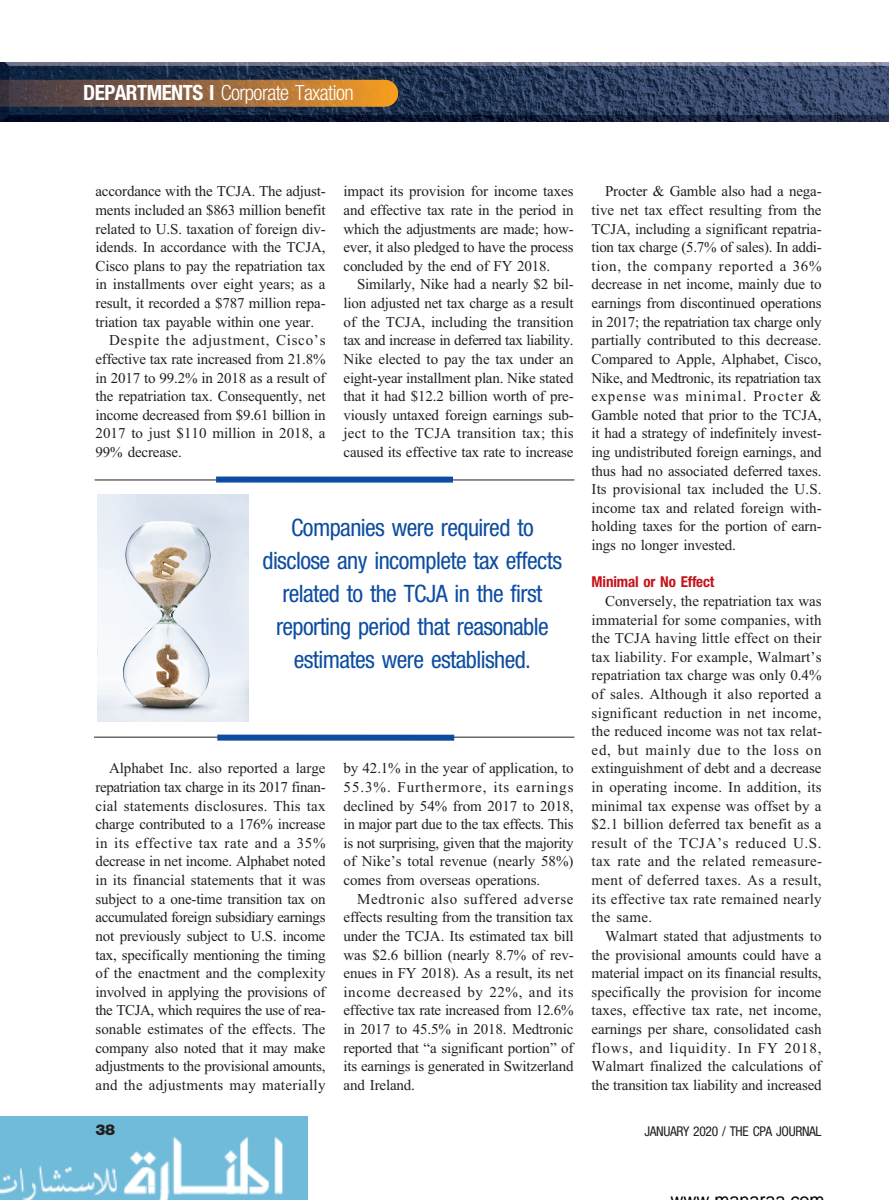
<style>
.page{position:relative;width:889px;height:1200px;background:#fff}
.page>*{position:absolute;margin:0;border:0;box-sizing:border-box;transform-origin:0 0}
.t1{font:condensed 24px/33px "Helvetica Neue LT Std";letter-spacing:-.025em;color:#0d4da1;text-align:center}
.t2{font:300 condensed 21px "Helvetica Neue LT Std";letter-spacing:-.025em;color:#fff}
.t3{font:15px/18.6px "Times New Roman";letter-spacing:-.01em;color:#231f20;text-align:justify}
.t4{font:15px "Times New Roman";letter-spacing:.05em;color:#231f20}
.t5{font:700 condensed 15px "Helvetica Neue LT Std";letter-spacing:-.01em;color:#c4121a}
.t6{font:900 15px "Helvetica Neue LT Std";color:#231f20}
.t7{font:condensed 13.5px "Helvetica Neue LT Std";letter-spacing:-.025em;color:#231f20}
.s1{font-weight:700}
</style>
<div class="page">
<img style="left:0;top:1116px;width:307px;height:83px">
<img style="left:0;top:62px;width:889px;height:59px">
<img style="left:385px;top:80px;width:13px;height:27px">
<hr style="left:95px;top:479px;width:479px;height:1px;background:#231f20">
<hr style="left:94px;top:736px;width:480px;height:1px;background:#231f20">
<div style="left:216px;top:476px;width:237px;height:6px;background:#0d4da1"></div>
<div style="left:217px;top:734px;width:237px;height:6px;background:#0d4da1"></div>
<img style="left:97px;top:494px;width:152px;height:227px">
<h2 class="t2" style="left:83px;top:85px;width:272px"><span class="s1">DEPARTMENTS I</span> Corporate Taxation</h2>
<p class="t3" style="left:96px;top:182px;width:232px">accordance with the TCJA. The adjust-</p>
<p class="t3" style="left:96px;top:200px;width:231px">ments included an $863 million benefit</p>
<p class="t3" style="left:96px;top:219px;width:232px">related to U.S. taxation of foreign div-</p>
<p class="t3" style="left:96px;top:238px;width:231px">idends. In accordance with the TCJA,</p>
<p class="t3" style="left:96px;top:256px;width:231px">Cisco plans to pay the repatriation tax</p>
<p class="t3" style="left:96px;top:275px;width:231px">in installments over eight years; as a</p>
<p class="t3" style="left:96px;top:293px;width:232px">result, it recorded a $787 million repa-</p>
<p class="t3" style="left:96px;top:312px;width:220px">triation tax payable within one year.</p>
<p class="t4" style="left:109px;top:331px;width:218px">Despite the adjustment, Cisco’s</p>
<p class="t3" style="left:96px;top:349px;width:231px">effective tax rate increased from 21.8%</p>
<p class="t3" style="left:96px;top:368px;width:231px">in 2017 to 99.2% in 2018 as a result of</p>
<p class="t3" style="left:96px;top:386px;width:231px">the repatriation tax. Consequently, net</p>
<p class="t3" style="left:96px;top:405px;width:231px">income decreased from $9.61 billion in</p>
<p class="t3" style="left:96px;top:424px;width:231px">2017 to just $110 million in 2018, a</p>
<p class="t3" style="left:96px;top:442px;width:88px">99% decrease.</p>
<p class="t3" style="left:344px;top:182px;width:232px">impact its provision for income taxes and effective tax rate in the period in which the adjustments are made; how&shy;ever, it also pledged to have the process concluded by the end of FY 2018.</p>
<p class="t3" style="left:344px;top:275px;width:232px;text-indent:14px">Similarly, Nike had a nearly $2 bil&shy;lion adjusted net tax charge as a result of the TCJA, including the transition tax and increase in deferred tax liability.<br>Nike elected to pay the tax under an eight-year installment plan. Nike stated that it had $12.2 billion worth of pre&shy;viously untaxed foreign earnings sub&shy;ject to the TCJA transition tax; this caused its effective tax rate to increase</p>
<h1 class="t1" style="left:262px;top:512px;width:301px">Companies were required to disclose any incomplete tax effects related to the TCJA in the first reporting period that reasonable estimates were established.</h1>
<p class="t3" style="left:95px;top:758px;width:232px;text-indent:14px">Alphabet Inc. also reported a large repatriation tax charge in its 2017 finan&shy;cial statements disclosures. This tax charge contributed to a 176% increase in its effective tax rate and a 35% decrease in net income. Alphabet noted in its financial statements that it was subject to a one-time transition tax on accumulated foreign subsidiary earnings not previously subject to U.S. income tax, specifically mentioning the timing of the enactment and the complexity involved in applying the provisions of the TCJA, which requires the use of rea&shy;sonable estimates of the effects. The company also noted that it may make adjustments to the provisional amounts, and the adjustments may materially</p>
<p class="t3" style="left:344px;top:758px;width:231px">by 42.1% in the year of application, to 55.3%. Furthermore, its earnings declined by 54% from 2017 to 2018, in major part due to the tax effects. This is not surprising, given that the majority of Nike’s total revenue (nearly 58%) comes from overseas operations.</p>
<p class="t3" style="left:343px;top:889px;width:232px;text-indent:14px">Medtronic also suffered adverse effects resulting from the transition tax under the TCJA. Its estimated tax bill was $2.6 billion (nearly 8.7% of rev&shy;enues in FY 2018). As a result, its net income decreased by 22%, and its effective tax rate increased from 12.6% in 2017 to 45.5% in 2018. Medtronic reported that “a significant portion” of its earnings is generated in Switzerland and Ireland.</p>
<p class="t3" style="left:592px;top:182px;width:232px;text-indent:14px">Procter &amp; Gamble also had a nega&shy;tive net tax effect resulting from the TCJA, including a significant repatria&shy;tion tax charge (5.7% of sales). In addi&shy;tion, the company reported a 36% decrease in net income, mainly due to earnings from discontinued operations in 2017; the repatriation tax charge only partially contributed to this decrease.<br>Compared to Apple, Alphabet, Cisco, Nike, and Medtronic, its repatriation tax expense was minimal. Procter &amp; Gamble noted that prior to the TCJA, it had a strategy of indefinitely invest&shy;ing undistributed foreign earnings, and thus had no associated deferred taxes.<br>Its provisional tax included the U.S. income tax and related foreign with&shy;holding taxes for the portion of earn&shy;ings no longer invested.</p>
<p class="t5" style="left:592px;top:576px;width:124px">Minimal or No Effect</p>
<p class="t3" style="left:592px;top:591px;width:232px;text-indent:14px">Conversely, the repatriation tax was immaterial for some companies, with the TCJA having little effect on their tax liability. For example, Walmart’s repatriation tax charge was only 0.4% of sales. Although it also reported a significant reduction in net income, the reduced income was not tax relat&shy;ed, but mainly due to the loss on extinguishment of debt and a decrease in operating income. In addition, its minimal tax expense was offset by a $2.1 billion deferred tax benefit as a result of the TCJA’s reduced U.S. tax rate and the related remeasure&shy;ment of deferred taxes. As a result, its effective tax rate remained nearly the same.</p>
<p class="t3" style="left:592px;top:926px;width:231px;text-indent:14px">Walmart stated that adjustments to the provisional amounts could have a material impact on its financial results, specifically the provision for income taxes, effective tax rate, net income, earnings per share, consolidated cash flows, and liquidity. In FY 2018, Walmart finalized the calculations of the transition tax liability and increased</p>
<p class="t6" style="left:96px;top:1124px;width:21px">38</p>
<p class="t7" style="left:644px;top:1125px;width:179px">JANUARY 2020 / THE CPA JOURNAL</p>
</div>
